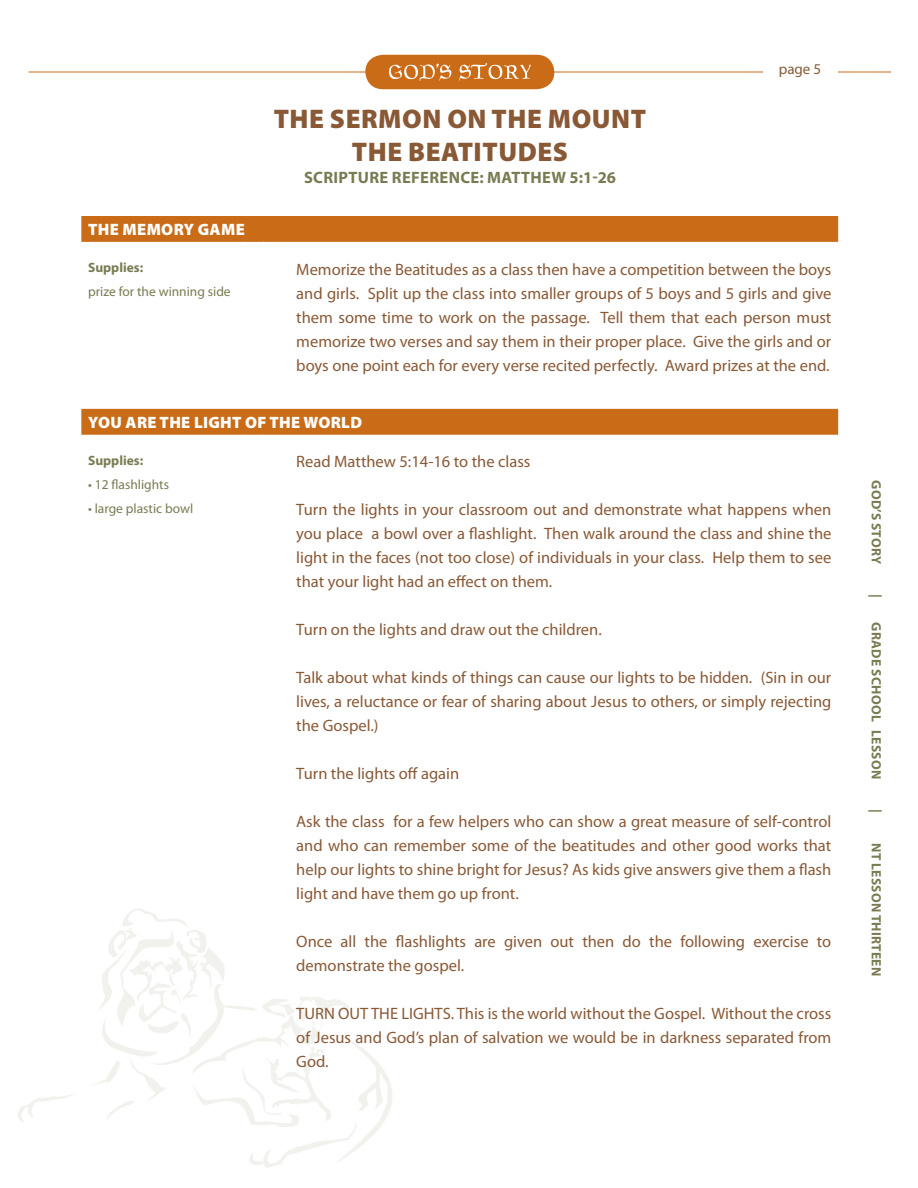
<style>
.page{position:relative;width:918px;height:1188px;background:#fff}
.page>*{position:absolute;margin:0;border:0;box-sizing:border-box;transform-origin:0 0}
.t1{font:900 27px/32.4px "Myriad Pro";letter-spacing:.02em;color:#895936;text-align:center}
.Text{font:16.5px/24px "Myriad Pro";color:#895936;text-align:justify}
.Text-2{font:900 16.5px "Myriad Pro";letter-spacing:.02em;color:#fff}
.t2{font:700 16.5px "Myriad Pro";letter-spacing:.02em;color:#797b53}
.t3{font:15px "Myriad Pro";color:#895936}
.Supply_List{font:700 13.5px "Myriad Pro";letter-spacing:.02em;color:#797b53}
.Supply_List-2{font:13.5px "Myriad Pro";color:#797b53}
</style>
<div class="page">
<svg style="left:94px;top:909px;width:298px;height:259px"></svg>
<svg style="left:18px;top:1094px;width:56px;height:28px"></svg>
<hr style="left:29px;top:72px;width:862px;height:1px;background:#ca6c17">
<svg style="left:365px;top:55px;width:189px;height:34px;background:#d07e34"></svg>
<div style="left:763px;top:63px;width:74px;height:23px;background:#fff"></div>
<div style="left:82px;top:217px;width:755px;height:24px;background:#ca6c17"></div>
<svg style="left:837px;top:218px;width:1px;height:22px"></svg>
<hr style="left:81px;top:216px;width:162px;height:2px;background:#ca6c17">
<hr style="left:81px;top:218px;width:2px;height:22px;background:#ca6c17">
<hr style="left:243px;top:216px;width:20px;height:2px;background:#ca6c17">
<hr style="left:263px;top:216px;width:575px;height:2px;background:#ca6c17">
<hr style="left:81px;top:240px;width:162px;height:2px;background:#ca6c17">
<hr style="left:243px;top:240px;width:20px;height:2px;background:#ca6c17">
<hr style="left:263px;top:240px;width:575px;height:2px;background:#ca6c17">
<div style="left:82px;top:410px;width:755px;height:24px;background:#ca6c17"></div>
<svg style="left:837px;top:410px;width:1px;height:23px"></svg>
<hr style="left:81px;top:409px;width:162px;height:1px;background:#ca6c17">
<hr style="left:81px;top:410px;width:2px;height:23px;background:#ca6c17">
<svg style="left:243px;top:409px;width:20px;height:1px"></svg>
<hr style="left:263px;top:409px;width:575px;height:1px;background:#ca6c17">
<hr style="left:81px;top:433px;width:162px;height:2px;background:#ca6c17">
<hr style="left:243px;top:433px;width:20px;height:2px;background:#ca6c17">
<hr style="left:263px;top:433px;width:575px;height:2px;background:#ca6c17">
<p class="Text-2" style="left:88px;top:220px;width:158px">THE MEMORY GAME</p>
<p class="Supply_List" style="left:88px;top:260px;width:57px">SUPPLIES:</p>
<p class="Supply_List-2" style="left:88px;top:284px;width:144px">prize for the winning side</p>
<h1 class="t1" style="left:274px;top:103px;width:373px">THE SERMON ON THE MOUNT<br>THE BEATITUDES</h1>
<p class="t2" style="left:304px;top:168px;width:147px">SCRIPTURE REFERENCE</p>
<p class="t2" style="left:480px;top:168px;width:138px">: MATTHEW 5:1-26</p>
<p class="t3" style="left:779px;top:61px;width:33px">page</p>
<p class="Text" style="left:296px;top:257px;width:537px">Memorize the Beatitudes as a class then have a competition between the boys and girls. Split up the class into smaller groups of 5 boys and 5 girls and give them some time to work on the passage. Tell them that each person must memorize two verses and say them in their proper place. Give the girls and or boys one point each for every verse recited perfectly. Award prizes at the end.</p>
<p class="Text-2" style="left:88px;top:413px;width:275px">YOU ARE THE LIGHT OF THE WORLD</p>
<p class="Supply_List" style="left:88px;top:453px;width:57px">SUPPLIES:</p>
<p class="Supply_List-2" style="left:88px;top:477px;width:82px">• 12 flashlights</p>
<p class="Supply_List-2" style="left:88px;top:501px;width:107px">• large plastic bowl</p>
<p class="Text" style="left:296px;top:450px;width:236px">Read Matthew 5:14-16 to the class</p>
<p class="Text" style="left:296px;top:498px;width:537px">Turn the lights in your classroom out and demonstrate what happens when you place a bowl over a flashlight. Then walk around the class and shine the light in the faces (not too close) of individuals in your class. Help them to see that your light had an effect on them.</p>
<p class="Text" style="left:296px;top:618px;width:307px">Turn on the lights and draw out the children.</p>
<p class="Text" style="left:296px;top:666px;width:537px">Talk about what kinds of things can cause our lights to be hidden. (Sin in our lives, a reluctance or fear of sharing about Jesus to others, or simply rejecting the Gospel.)</p>
<p class="Text" style="left:296px;top:762px;width:164px">Turn the lights off again</p>
<p class="Text" style="left:296px;top:810px;width:537px">Ask the class for a few helpers who can show a great measure of self-control and who can remember some of the beatitudes and other good works that help our lights to shine bright for Jesus? As kids give answers give them a flash light and have them go up front.</p>
<p class="Text" style="left:296px;top:930px;width:536px">Once all the flashlights are given out then do the following exercise to demonstrate the gospel.</p>
<p class="Text" style="left:296px;top:1002px;width:537px">TURN OUT THE LIGHTS. This is the world without the Gospel. Without the cross of Jesus and God’s plan of salvation we would be in darkness separated from God.</p>
<p class="Supply_List" style="left:884px;top:480px;width:85px;rotate:90deg">GOD’S STORY</p>
<p class="Supply_List" style="left:884px;top:594px;width:5px;rotate:90deg">|</p>
<p class="Supply_List" style="left:884px;top:622px;width:158px;rotate:90deg">GRADE SCHOOL LESSON</p>
<p class="Supply_List" style="left:884px;top:809px;width:5px;rotate:90deg">|</p>
<p class="Supply_List" style="left:884px;top:843px;width:133px;rotate:90deg">NT LESSON THIRTEEN</p>
</div>
